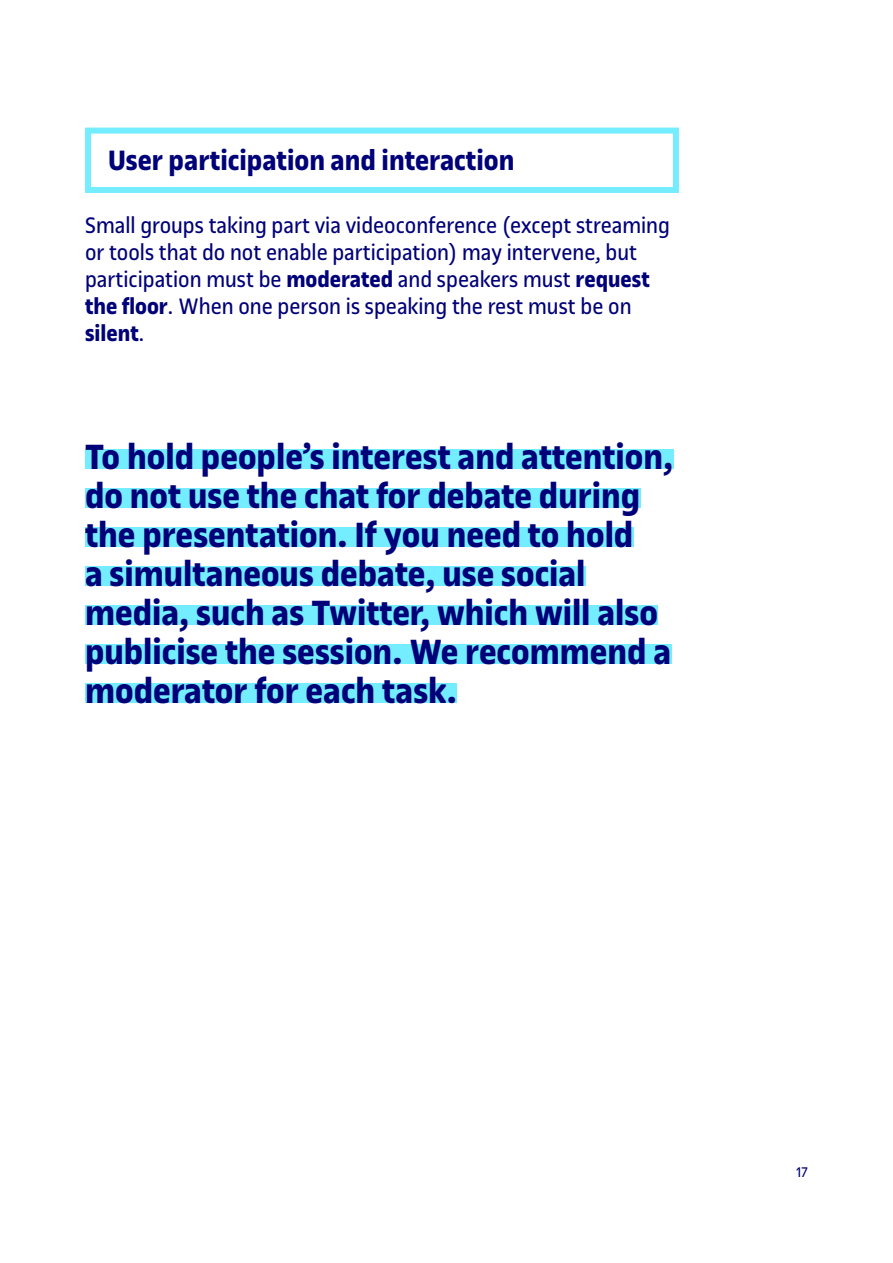
<style>
.page{position:relative;width:893px;height:1263px;background:#fff}
.page>*{position:absolute;margin:0;border:0;box-sizing:border-box;transform-origin:0 0}
.t1{font:700 37.5px/39px "UOC Sans";color:#000078}
.t2{font:700 30px "UOC Sans";color:#000078}
.t3{font:24px/27px "UOC Sans";color:#000078}
.t4{font:15px "UOC Sans";color:#000078}
.s1{font-weight:700}
</style>
<div class="page">
<div style="left:85px;top:128px;width:594px;height:65px;border:6px solid #73edff"></div>
<div style="left:85px;top:449px;width:588px;height:20px;background:#73edff"></div>
<div style="left:85px;top:488px;width:555px;height:20px;background:#73edff"></div>
<div style="left:85px;top:527px;width:548px;height:20px;background:#73edff"></div>
<div style="left:85px;top:566px;width:501px;height:20px;background:#73edff"></div>
<div style="left:85px;top:605px;width:573px;height:20px;background:#73edff"></div>
<div style="left:85px;top:644px;width:586px;height:20px;background:#73edff"></div>
<div style="left:85px;top:683px;width:372px;height:20px;background:#73edff"></div>
<p class="t2" style="left:108px;top:143px;width:408px">User participation and interaction</p>
<p class="t3" style="left:85px;top:212px;width:586px">Small groups taking part via videoconference (except streaming or tools that do not enable participation) may intervene, but participation must be <span class="s1">moderated</span> and speakers must <span class="s1">request the floor</span>. When one person is speaking the rest must be on <span class="s1">silent</span>.</p>
<p class="t1" style="left:85px;top:437px;width:590px">To hold people’s interest and attention, do not use the chat for debate during the presentation. If you need to hold<br>a simultaneous debate, use social media, such as Twitter, which will also publicise the session. We recommend a moderator for each task.</p>
<p class="t4" style="left:797px;top:1164px;width:13px">17</p>
</div>
